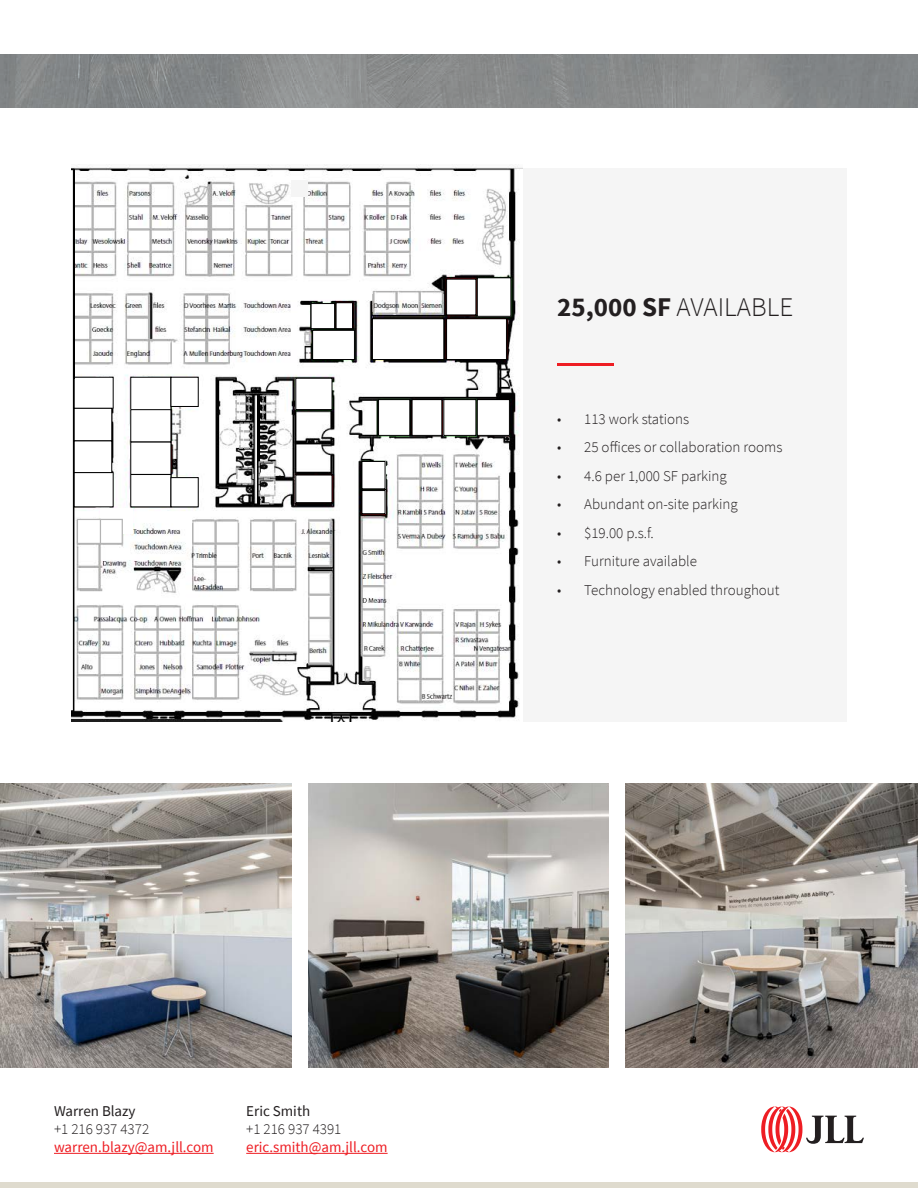
<style>
.page{position:relative;width:918px;height:1188px;background:#fff}
.page>*{position:absolute;margin:0;border:0;box-sizing:border-box;transform-origin:0 0}
.t1{font:300 27px "Source Sans Pro";color:#231f20}
.t2{font:300 15px "Source Sans Pro";color:#231f20}
.t3{font:15px "Source Sans Pro";color:#ee1d23}
.t4{font:15px "Source Sans Pro";color:#231f20}
.s1{font-weight:700}
</style>
<div class="page">
<div style="left:100px;top:169px;width:747px;height:553px;background:#f5f5f5"></div>
<div style="left:0;top:1183px;width:918px;height:5px;background:#dfdbce"></div>
<img style="left:71px;top:164px;width:452px;height:557px">
<div style="left:74px;top:377px;width:39px;height:31px;background:#fff"></div>
<div style="left:131px;top:377px;width:40px;height:33px;background:#fff"></div>
<div style="left:296px;top:378px;width:36px;height:32px;background:#fff"></div>
<div style="left:296px;top:475px;width:36px;height:28px;background:#fff"></div>
<div style="left:295px;top:475px;width:37px;height:28px;border:1px solid #000"></div>
<div style="left:131px;top:410px;width:40px;height:32px;background:#fff"></div>
<div style="left:130px;top:409px;width:41px;height:33px;border:1px solid #000"></div>
<div style="left:131px;top:442px;width:40px;height:32px;background:#fff"></div>
<div style="left:131px;top:475px;width:40px;height:32px;background:#fff"></div>
<div style="left:130px;top:474px;width:41px;height:33px;border:1px solid #000"></div>
<div style="left:171px;top:478px;width:27px;height:29px;background:#fff"></div>
<div style="left:170px;top:477px;width:29px;height:30px;border:1px solid #000"></div>
<div style="left:171px;top:377px;width:27px;height:29px;background:#fff"></div>
<div style="left:170px;top:377px;width:29px;height:30px;border:1px solid #000"></div>
<div style="left:100px;top:508px;width:33px;height:26px;background:#fff"></div>
<div style="left:74px;top:473px;width:39px;height:34px;background:#fff"></div>
<div style="left:74px;top:408px;width:38px;height:33px;background:#fff"></div>
<div style="left:74px;top:408px;width:38px;height:33px;border:1px solid #000"></div>
<div style="left:74px;top:441px;width:38px;height:32px;background:#fff"></div>
<div style="left:74px;top:440px;width:38px;height:33px;border:1px solid #000"></div>
<div style="left:99px;top:519px;width:23px;height:24px;background:#fff"></div>
<div style="left:99px;top:519px;width:24px;height:25px;border:1px solid #b3b3b3"></div>
<div style="left:77px;top:519px;width:23px;height:24px;background:#fff"></div>
<div style="left:77px;top:519px;width:24px;height:25px;border:1px solid #b3b3b3"></div>
<div style="left:362px;top:461px;width:23px;height:28px;background:#fff"></div>
<div style="left:361px;top:461px;width:25px;height:28px;border:1px solid #000"></div>
<div style="left:362px;top:491px;width:23px;height:23px;background:#fff"></div>
<div style="left:361px;top:490px;width:25px;height:24px;border:1px solid #000"></div>
<div style="left:379px;top:400px;width:31px;height:35px;background:#fff"></div>
<div style="left:378px;top:399px;width:32px;height:37px;border:1px solid #000"></div>
<div style="left:412px;top:400px;width:30px;height:35px;background:#fff"></div>
<div style="left:412px;top:399px;width:30px;height:37px;border:1px solid #000"></div>
<div style="left:444px;top:400px;width:32px;height:35px;background:#fff"></div>
<div style="left:443px;top:399px;width:33px;height:37px;border:1px solid #000"></div>
<div style="left:477px;top:400px;width:32px;height:35px;background:#fff"></div>
<div style="left:477px;top:399px;width:33px;height:37px;border:1px solid #000"></div>
<div style="left:372px;top:319px;width:72px;height:41px;background:#fff"></div>
<div style="left:372px;top:318px;width:72px;height:42px;border:1px solid #000"></div>
<div style="left:447px;top:319px;width:59px;height:41px;background:#fff"></div>
<div style="left:446px;top:318px;width:61px;height:42px;border:1px solid #000"></div>
<div style="left:447px;top:279px;width:29px;height:36px;background:#fff"></div>
<div style="left:446px;top:279px;width:30px;height:36px;border:1px solid #000"></div>
<div style="left:477px;top:278px;width:34px;height:38px;background:#fff"></div>
<div style="left:477px;top:277px;width:34px;height:40px;border:1px solid #000"></div>
<div style="left:313px;top:330px;width:41px;height:30px;background:#fff"></div>
<div style="left:312px;top:330px;width:43px;height:30px;border:1px solid #000"></div>
<div style="left:311px;top:304px;width:24px;height:25px;background:#fff"></div>
<div style="left:311px;top:303px;width:24px;height:26px;border:1px solid #000"></div>
<div style="left:336px;top:303px;width:17px;height:26px;background:#fff"></div>
<div style="left:336px;top:302px;width:17px;height:27px;border:1px solid #000"></div>
<svg style="left:71px;top:169px;width:3px;height:543px"></svg>
<svg style="left:761px;top:1106px;width:103px;height:46px"></svg>
<hr style="left:54px;top:1153px;width:160px;height:1px;background:#ee1d23">
<hr style="left:246px;top:1153px;width:142px;height:1px;background:#ee1d23">
<img style="left:0;top:783px;width:292px;height:284px">
<img style="left:308px;top:783px;width:301px;height:284px">
<img style="left:625px;top:783px;width:293px;height:284px">
<div style="left:292px;top:180px;width:16px;height:17px;background:#f5f5f5"></div>
<hr style="left:557px;top:363px;width:56px;height:3px;background:#ee1d23">
<img style="left:0;top:54px;width:918px;height:54px">
<h1 class="t1" style="left:557px;top:291px;width:238px"><span class="s1">25,000 SF</span> AVAILABLE</h1>
<p class="t2" style="left:557px;top:410px;width:134px">• 113 work stations</p>
<p class="t2" style="left:557px;top:438px;width:227px">• 25 offices or collaboration rooms</p>
<p class="t2" style="left:557px;top:467px;width:171px">• 4.6 per 1,000 SF parking</p>
<p class="t2" style="left:557px;top:495px;width:182px">• Abundant on-site parking</p>
<p class="t2" style="left:557px;top:524px;width:98px">• $19.00 p.s.f.</p>
<p class="t2" style="left:557px;top:552px;width:141px">• Furniture available</p>
<p class="t2" style="left:557px;top:581px;width:224px">• Technology enabled throughout</p>
<p class="t4" style="left:54px;top:1102px;width:83px">Warren Blazy</p>
<p class="t2" style="left:54px;top:1120px;width:97px">+1 216 937 4372</p>
<p class="t3" style="left:54px;top:1138px;width:161px">warren.blazy@am.jll.com</p>
<p class="t4" style="left:246px;top:1102px;width:66px">Eric Smith</p>
<p class="t2" style="left:246px;top:1120px;width:97px">+1 216 937 4391</p>
<p class="t3" style="left:246px;top:1138px;width:143px">eric.smith@am.jll.com</p>
</div>
